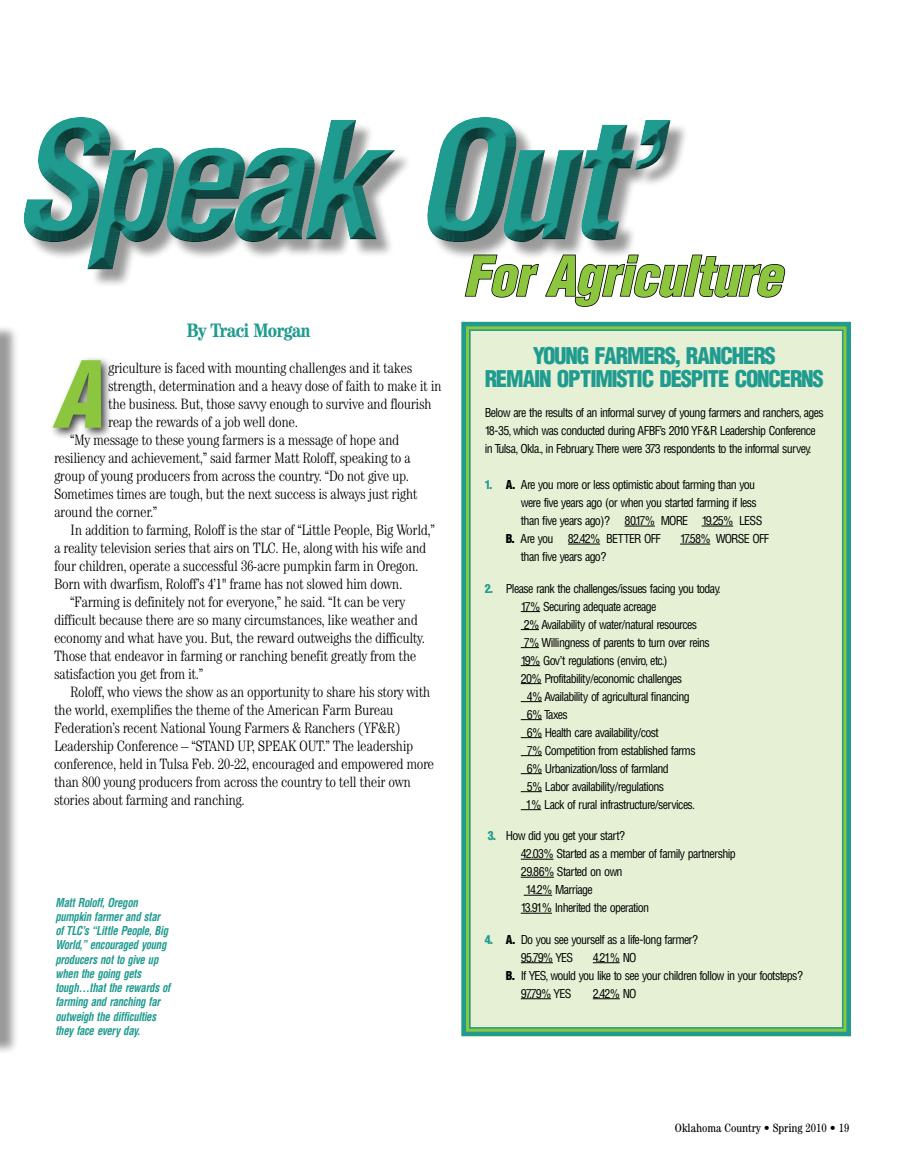
<style>
.page{position:relative;width:905px;height:1175px;background:#fff}
.page>*{position:absolute;margin:0;border:0;box-sizing:border-box;transform-origin:0 0}
.t1{font:italic 900 condensed 159px "Helvetica";letter-spacing:-.055em;color:#209b90}
.t2{font:italic 900 condensed 90px "Helvetica";color:#8cc63f}
.t3{font:italic 900 condensed 54px "Helvetica";letter-spacing:-.02em;color:#8cc63f}
.t4{font:900 condensed 22.5px/22.5px "Helvetica";letter-spacing:-.055em;color:#209b90;text-align:center}
.t5{font:700 condensed 19.5px "Century";letter-spacing:-.03em;color:#209b90}
.t6{font:300 condensed 15px "Century";letter-spacing:-.03em;color:#000}
.t7{font:condensed 12px/18px "Helvetica";letter-spacing:-.055em;color:#000}
.t8{font:italic 700 condensed 12px/14.2px "Helvetica";letter-spacing:-.03em;color:#209b90;scale:.9 1}
.t9{font:condensed 12px "Century";color:#000}
.s1{font-weight:900;color:#209b90}
.s2{font-weight:900}
</style>
<div class="page">
<div style="left:461px;top:321px;width:390px;height:716px;background:#e5f0d4"></div>
<div style="left:469px;top:329px;width:374px;height:699px;border:2px solid #209b90"></div>
<hr style="left:624px;top:525px;width:31px;height:1px;background:#000">
<hr style="left:701px;top:525px;width:32px;height:1px;background:#000">
<hr style="left:568px;top:543px;width:32px;height:1px;background:#000">
<hr style="left:680px;top:543px;width:30px;height:1px;background:#000">
<svg style="left:520px;top:611px;width:20px;height:1px"></svg>
<svg style="left:520px;top:629px;width:19px;height:1px"></svg>
<svg style="left:520px;top:647px;width:19px;height:1px"></svg>
<svg style="left:520px;top:665px;width:20px;height:1px"></svg>
<svg style="left:520px;top:683px;width:21px;height:1px"></svg>
<svg style="left:520px;top:701px;width:22px;height:1px"></svg>
<svg style="left:520px;top:719px;width:22px;height:1px"></svg>
<svg style="left:520px;top:737px;width:22px;height:1px"></svg>
<svg style="left:520px;top:755px;width:22px;height:1px"></svg>
<svg style="left:520px;top:773px;width:22px;height:1px"></svg>
<svg style="left:520px;top:791px;width:22px;height:1px"></svg>
<svg style="left:520px;top:809px;width:21px;height:1px"></svg>
<hr style="left:520px;top:858px;width:33px;height:1px;background:#000">
<hr style="left:520px;top:876px;width:34px;height:1px;background:#000">
<svg style="left:523px;top:894px;width:29px;height:1px"></svg>
<hr style="left:520px;top:912px;width:32px;height:1px;background:#000">
<hr style="left:520px;top:962px;width:33px;height:1px;background:#000">
<svg style="left:592px;top:962px;width:27px;height:1px"></svg>
<hr style="left:520px;top:998px;width:31px;height:1px;background:#000">
<svg style="left:592px;top:998px;width:27px;height:1px"></svg>
<svg style="left:464px;top:254px;width:322px;height:53px"></svg>
<div style="left:0;top:119px;width:688px;height:168px;background:#000;opacity:.4"></div>
<div style="left:0;top:110px;width:683px;height:171px;background:#000;opacity:.75"></div>
<div style="left:0;top:324px;width:19px;height:730px;background:#000;opacity:.4"></div>
<img style="left:0;top:322px;width:1px;height:714px">
<div style="left:48px;top:356px;width:64px;height:83px;background:#000;opacity:.75"></div>
<h1 class="t1" style="left:16px;top:82px;width:640px">Speak Out’</h1>
<h3 class="t3" style="left:463px;top:242px;width:320px">For Agriculture</h3>
<h3 class="t5" style="left:187px;top:319px;width:125px">By Traci Morgan</h3>
<p class="t6" style="left:108px;top:359px;width:305px">griculture is faced with mounting challenges and it takes</p>
<p class="t6" style="left:108px;top:377px;width:335px">strength, determination and a heavy dose of faith to make it in</p>
<p class="t6" style="left:108px;top:395px;width:325px">the business. But, those savvy enough to survive and flourish</p>
<p class="t6" style="left:108px;top:413px;width:191px">reap the rewards of a job well done.</p>
<p class="t6" style="left:70px;top:431px;width:330px">“My message to these young farmers is a message of hope and</p>
<p class="t6" style="left:54px;top:449px;width:358px">resiliency and achievement,” said farmer Matt Roloff, speaking to a</p>
<p class="t6" style="left:54px;top:467px;width:357px">group of young producers from across the country. “Do not give up.</p>
<p class="t6" style="left:54px;top:485px;width:365px">Sometimes times are tough, but the next success is always just right</p>
<p class="t6" style="left:54px;top:503px;width:105px">around the corner.”</p>
<p class="t6" style="left:70px;top:521px;width:366px">In addition to farming, Roloff is the star of “Little People, Big World,”</p>
<p class="t6" style="left:54px;top:539px;width:374px">a reality television series that airs on TLC. He, along with his wife and</p>
<p class="t6" style="left:54px;top:557px;width:366px">four children, operate a successful 36-acre pumpkin farm in Oregon.</p>
<p class="t6" style="left:54px;top:575px;width:350px">Born with dwarfism, Roloff’s 4’1" frame has not slowed him down.</p>
<p class="t6" style="left:70px;top:593px;width:336px">“Farming is definitely not for everyone,” he said. “It can be very</p>
<p class="t6" style="left:54px;top:611px;width:365px">difficult because there are so many circumstances, like weather and</p>
<p class="t6" style="left:54px;top:629px;width:372px">economy and what have you. But, the reward outweighs the difficulty.</p>
<p class="t6" style="left:54px;top:647px;width:364px">Those that endeavor in farming or ranching benefit greatly from the</p>
<p class="t6" style="left:54px;top:665px;width:151px">satisfaction you get from it.”</p>
<p class="t6" style="left:70px;top:683px;width:362px">Roloff, who views the show as an opportunity to share his story with</p>
<p class="t6" style="left:54px;top:701px;width:341px">the world, exemplifies the theme of the American Farm Bureau</p>
<p class="t6" style="left:54px;top:719px;width:349px">Federation’s recent National Young Farmers &amp; Ranchers (YF&amp;R)</p>
<p class="t6" style="left:54px;top:737px;width:361px">Leadership Conference – “STAND UP, SPEAK OUT.” The leadership</p>
<p class="t6" style="left:54px;top:755px;width:382px">conference, held in Tulsa Feb. 20-22, encouraged and empowered more</p>
<p class="t6" style="left:54px;top:773px;width:358px">than 800 young producers from across the country to tell their own</p>
<p class="t6" style="left:54px;top:791px;width:192px">stories about farming and ranching.</p>
<h2 class="t2" style="left:52px;top:338px;width:52px">A</h2>
<p class="t8" style="left:56px;top:895px;width:129px">Matt Roloff, Oregon pumpkin farmer and star of TLC’s “Little People, Big<br>World,” encouraged young producers not to give up when the going gets tough…that the rewards of farming and ranching far outweigh the difficulties they face every day.</p>
<h3 class="t4" style="left:485px;top:345px;width:339px">YOUNG FARMERS, RANCHERS<br>REMAIN OPTIMISTIC DESPITE CONCERNS</h3>
<p class="t7" style="left:484px;top:403px;width:340px">Below are the results of an informal survey of young farmers and ranchers, ages<br>18-35, which was conducted during AFBF’s 2010 YF&amp;R Leadership Conference in Tulsa, Okla., in February. There were 373 respondents to the informal survey.</p>
<p class="t7" style="left:484px;top:475px;width:272px"><span class="s1">1.</span> <span class="s2">A.</span> Are you more or less optimistic about farming than you</p>
<p class="t7" style="left:520px;top:493px;width:237px">were five years ago (or when you started farming if less</p>
<p class="t7" style="left:520px;top:511px;width:243px">than five years ago)? 80.17% MORE 19.25% LESS</p>
<p class="t7" style="left:506px;top:529px;width:156px"><span class="s2">B.</span> Are you 82.42% BETTER OFF</p>
<p class="t7" style="left:680px;top:529px;width:90px">17.58% WORSE OFF</p>
<p class="t7" style="left:521px;top:547px;width:87px">than five years ago?</p>
<p class="t7" style="left:485px;top:579px;width:237px"><span class="s1">2.</span> Please rank the challenges/issues facing you today.</p>
<p class="t7" style="left:521px;top:597px;width:137px">17% Securing adequate acreage</p>
<p class="t7" style="left:523px;top:615px;width:175px">2% Availability of water/natural resources</p>
<p class="t7" style="left:523px;top:633px;width:188px">7% Willingness of parents to turn over reins</p>
<p class="t7" style="left:521px;top:651px;width:148px">19% Gov’t regulations (enviro, etc.)</p>
<p class="t7" style="left:521px;top:669px;width:163px">20% Profitability/economic challenges</p>
<p class="t7" style="left:526px;top:687px;width:164px">4% Availability of agricultural financing</p>
<p class="t7" style="left:526px;top:705px;width:43px">6% Taxes</p>
<p class="t7" style="left:526px;top:723px;width:134px">6% Health care availability/cost</p>
<p class="t7" style="left:526px;top:741px;width:170px">7% Competition from established farms</p>
<p class="t7" style="left:526px;top:759px;width:144px">6% Urbanization/loss of farmland</p>
<p class="t7" style="left:526px;top:777px;width:139px">5% Labor availability/regulations</p>
<p class="t7" style="left:526px;top:795px;width:171px">1% Lack of rural infrastructure/services.</p>
<p class="t7" style="left:487px;top:826px;width:139px"><span class="s1">3.</span> How did you get your start?</p>
<p class="t7" style="left:521px;top:844px;width:216px">42.03% Started as a member of family partnership</p>
<p class="t7" style="left:521px;top:862px;width:103px">29.86% Started on own</p>
<p class="t7" style="left:526px;top:880px;width:69px">14.2% Marriage</p>
<p class="t7" style="left:521px;top:898px;width:130px">13.91% Inherited the operation</p>
<p class="t7" style="left:521px;top:930px;width:179px;text-indent:-36px"><span class="s1">4.</span> <span class="s2">A.</span> Do you see yourself as a life-long farmer?<br>95.79% YES</p>
<p class="t7" style="left:593px;top:948px;width:45px">4.21% NO</p>
<p class="t7" style="left:506px;top:966px;width:299px"><span class="s2">B.</span> If YES, would you like to see your children follow in your footsteps?</p>
<p class="t7" style="left:521px;top:984px;width:52px">97.79% YES</p>
<p class="t7" style="left:593px;top:984px;width:45px">2.42% NO</p>
<p class="t9" style="left:675px;top:1120px;width:176px">Oklahoma Country • Spring 2010 • 19</p>
</div>
